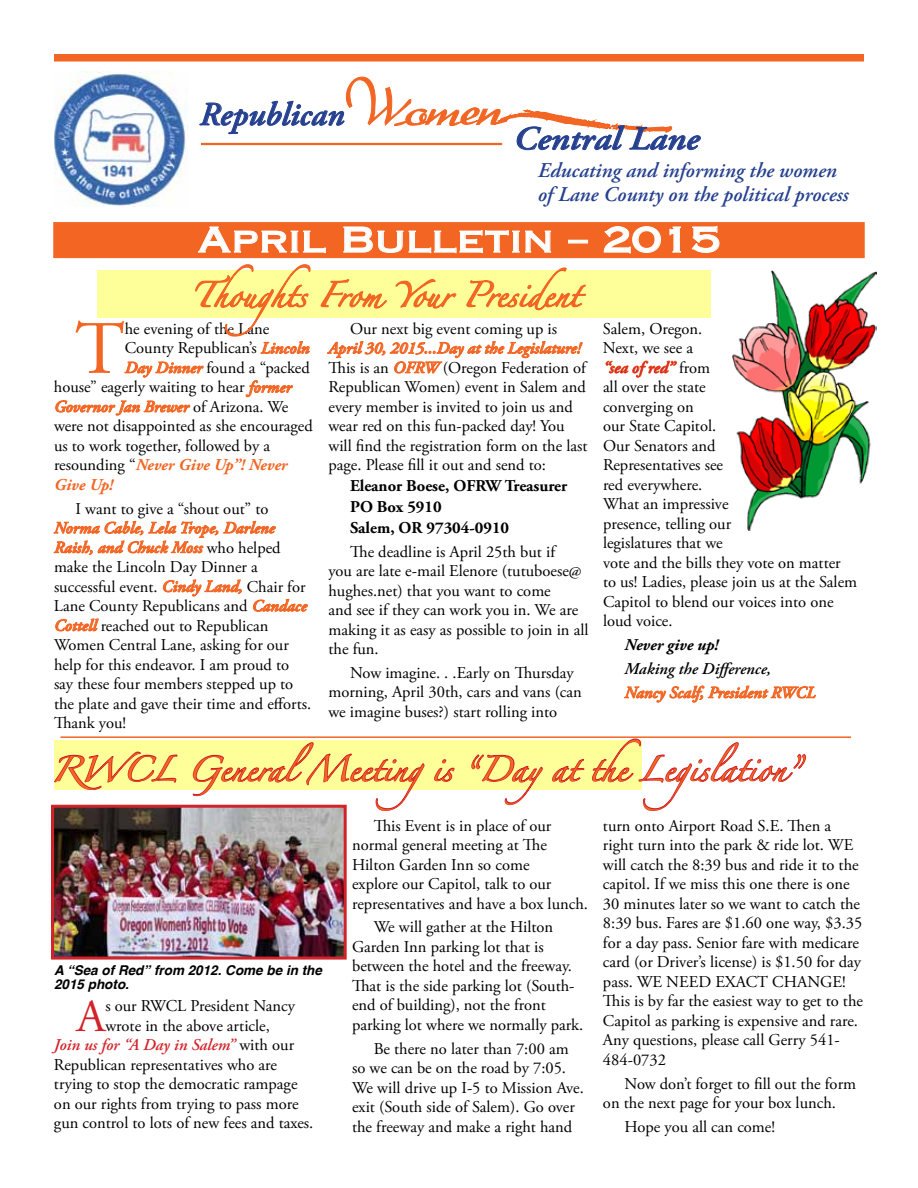
<style>
.page{position:relative;width:918px;height:1188px;background:#fff}
.page>*{position:absolute;margin:0;border:0;box-sizing:border-box;transform-origin:0 0}
.t1{font:75.3px "Adobe Garamond Pro";color:#f26522}
.t2{font:45.9px "Adobe Garamond Pro";color:#d2232a}
.t3{font:34.5px "Copperplate Thirty One AB";color:#fff;scale:1.1 1}
.t4{font:italic 600 33px "Adobe Garamond Pro";color:#25408f;scale:1.1 1}
.t5{font:italic 600 33px "Adobe Garamond Pro";color:#25408f}
.t6{font:22.5px "Zapfino";color:#f26522}
.t7{font:italic 600 21px/24px "Adobe Garamond Pro";color:#25408f}
.t8{font:16.5px/19.5px "Adobe Garamond Pro";color:#000}
.t9{font:italic 600 16.5px "Adobe Garamond Pro";color:#f26522}
.t10{font:700 16.5px/20.9px "Adobe Garamond Pro";color:#000}
.t11{font:italic 700 16.5px "Adobe Garamond Pro";letter-spacing:-.005em;color:#f26522}
.t12{font:italic 600 16.5px "Adobe Garamond Pro";color:#d2232a}
.t13{font:italic 600 16.5px "Adobe Garamond Pro";color:#000}
.t14{font:italic 700 16.5px "Adobe Garamond Pro";color:#000}
.t15{font:italic 700 13.5px/13.5px "Helvetica";color:#000}
.s1{font-weight:600;font-style:italic;color:#f26522}
.s2{font-weight:600;font-style:italic;color:#d2232a}
.s3{font-weight:400;font-style:normal;color:#000}
</style>
<div class="page">
<div style="left:54px;top:740px;width:588px;height:50px;background:#ff9"></div>
<img style="left:54px;top:71px;width:134px;height:136px">
<div style="left:54px;top:54px;width:810px;height:8px;background:#f26522"></div>
<svg style="left:199px;top:77px;width:502px;height:73px"></svg>
<hr style="left:201px;top:143px;width:301px;height:2px;background:#f26522">
<div style="left:53px;top:222px;width:812px;height:36px;background:#f26522;border:2px solid #f26522"></div>
<svg style="left:198px;top:226px;width:128px;height:27px"></svg>
<svg style="left:343px;top:226px;width:208px;height:27px"></svg>
<svg style="left:604px;top:226px;width:57px;height:28px"></svg>
<svg style="left:669px;top:226px;width:12px;height:27px"></svg>
<svg style="left:691px;top:226px;width:29px;height:27px"></svg>
<svg style="left:125px;top:362px;width:79px;height:16px"></svg>
<svg style="left:246px;top:380px;width:47px;height:17px"></svg>
<svg style="left:55px;top:400px;width:135px;height:15px"></svg>
<svg style="left:54px;top:520px;width:222px;height:35px"></svg>
<svg style="left:163px;top:580px;width:79px;height:16px"></svg>
<svg style="left:253px;top:599px;width:55px;height:13px"></svg>
<svg style="left:55px;top:618px;width:44px;height:13px"></svg>
<svg style="left:327px;top:341px;width:255px;height:33px"></svg>
<svg style="left:606px;top:361px;width:71px;height:17px"></svg>
<svg style="left:624px;top:685px;width:192px;height:18px"></svg>
<img style="left:732px;top:270px;width:144px;height:260px">
<hr style="left:60px;top:736px;width:791px;height:2px;background:#f26522">
<img style="left:55px;top:809px;width:288px;height:147px">
<div style="left:97px;top:270px;width:614px;height:48px;background:#ff9"></div>
<svg style="left:195px;top:264px;width:116px;height:90px"></svg>
<svg style="left:320px;top:279px;width:67px;height:30px"></svg>
<svg style="left:395px;top:279px;width:62px;height:30px"></svg>
<svg style="left:466px;top:267px;width:121px;height:44px"></svg>
<svg style="left:54px;top:736px;width:124px;height:54px"></svg>
<svg style="left:192px;top:742px;width:263px;height:70px"></svg>
<svg style="left:471px;top:754px;width:72px;height:52px"></svg>
<svg style="left:552px;top:758px;width:33px;height:25px"></svg>
<svg style="left:591px;top:738px;width:216px;height:73px"></svg>
<div style="left:51px;top:805px;width:296px;height:155px;border:3px solid #d2232a"></div>
<h3 class="t5" style="left:200px;top:95px;width:146px">Republican</h3>
<h3 class="t4" style="left:513px;top:120px;width:170px">Central Lane</h3>
<p class="t7" style="left:538px;top:159px;width:312px">Educating and informing the women of Lane County on the political process</p>
<h3 class="t3" style="left:198px;top:219px;width:477px">April Bulletin – 2015</h3>
<h1 class="t1" style="left:75px;top:304px;width:51px">T</h1>
<p class="t8" style="left:125px;top:319px;width:146px">he evening of the Lane</p>
<p class="t8" style="left:350px;top:319px;width:209px">Our next big event coming up is</p>
<p class="t8" style="left:328px;top:339px;width:261px"><span class="s1">April 30, 2015...Day at the Legislature!<br></span>This is an <span class="s1">OFRW</span> (Oregon Federation of Republican Women) event in Salem and every member is invited to join us and wear red on this fun-packed day! You will find the registration form on the last page. Please fill it out and send to:</p>
<p class="t10" style="left:350px;top:476px;width:219px">Eleanor Boese, OFRW Treasurer<br>PO Box 5910<br>Salem, OR 97304-0910</p>
<p class="t8" style="left:328px;top:542px;width:262px;text-indent:22px">The deadline is April 25th but if<br>you are late e-mail Elenore (tutuboese@ hughes.net) that you want to come<br>and see if they can work you in. We are making it as easy as possible to join in all the fun.</p>
<p class="t8" style="left:328px;top:664px;width:255px;text-indent:22px">Now imagine. . .Early on Thursday morning, April 30th, cars and vans (can we imagine buses?) start rolling into</p>
<p class="t8" style="left:603px;top:319px;width:256px">Salem, Oregon.<br>Next, we see a<br><span class="s2">“sea of red”</span> from<br>all over the state<br>converging on<br>our State Capitol.<br>Our Senators and<br>Representatives see<br>red everywhere.<br>What an impressive<br>presence, telling our<br>legislatures that we<br>vote and the bills they vote on matter to us! Ladies, please join us at the Salem<br>Capitol to blend our voices into one loud voice.</p>
<p class="t14" style="left:625px;top:635px;width:96px">Never give up!</p>
<p class="t13" style="left:625px;top:659px;width:148px">Making the Difference,</p>
<p class="t9" style="left:625px;top:683px;width:192px">Nancy Scalf, President RWCL</p>
<h3 class="t6" style="left:51px;top:760px;width:752px">RWCL GeneralMeetingis “Dayat the Legislation”</h3>
<p class="t8" style="left:125px;top:339px;width:186px">County Republican’s <span class="s1">Lincoln</span></p>
<p class="t8" style="left:125px;top:358px;width:187px"><span class="s1">Day Dinner</span> found a “packed</p>
<p class="t8" style="left:54px;top:378px;width:239px">house” eagerly waiting to hear <span class="s1">former</span></p>
<p class="t9" style="left:54px;top:397px;width:236px">Governor Jan Brewer <span class="s3">of Arizona. We</span></p>
<p class="t8" style="left:54px;top:417px;width:260px">were not disappointed as she encouraged</p>
<p class="t8" style="left:54px;top:436px;width:218px">us to work together, followed by a</p>
<p class="t11" style="left:54px;top:456px;width:235px"><span class="s3">resounding “</span>Never Give Up”! Never</p>
<p class="t11" style="left:54px;top:475px;width:61px">Give Up!</p>
<p class="t8" style="left:76px;top:499px;width:194px">I want to give a “shout out” to</p>
<p class="t8" style="left:54px;top:519px;width:259px"><span class="s1">Norma Cable, Lela Trope, Darlene<br>Raish, and Chuck Moss</span> who helped make the Lincoln Day Dinner a successful event. <span class="s1">Cindy Land,</span> Chair for<br>Lane County Republicans and <span class="s1">Candace<br>Cottell</span> reached out to Republican<br>Women Central Lane, asking for our help for this endeavor. I am proud to say these four members stepped up to the plate and gave their time and efforts.<br>Thank you!</p>
<p class="t15" style="left:54px;top:964px;width:270px">A “Sea of Red” from 2012. Come be in the<br>2015 photo.</p>
<h2 class="t2" style="left:77px;top:988px;width:30px">A</h2>
<p class="t8" style="left:105px;top:997px;width:191px">s our RWCL President Nancy</p>
<p class="t8" style="left:105px;top:1016px;width:166px">wrote in the above article,</p>
<p class="t12" style="left:54px;top:1035px;width:242px">Join us for “A Day in Salem” <span class="s3">with our</span></p>
<p class="t8" style="left:54px;top:1055px;width:225px">Republican representatives who are</p>
<p class="t8" style="left:54px;top:1075px;width:245px">trying to stop the democratic rampage</p>
<p class="t8" style="left:54px;top:1094px;width:246px">on our rights from trying to pass more</p>
<p class="t8" style="left:54px;top:1114px;width:261px">gun control to lots of new fees and taxes.</p>
<p class="t8" style="left:352px;top:816px;width:237px;text-indent:22px">This Event is in place of our normal general meeting at The<br>Hilton Garden Inn so come<br>explore our Capitol, talk to our representatives and have a box lunch.</p>
<p class="t8" style="left:352px;top:918px;width:233px;text-indent:22px">We will gather at the Hilton<br>Garden Inn parking lot that is between the hotel and the freeway.<br>That is the side parking lot (South&shy;end of building), not the front parking lot where we normally park.</p>
<p class="t8" style="left:352px;top:1039px;width:233px;text-indent:22px">Be there no later than 7:00 am so we can be on the road by 7:05.<br>We will drive up I-5 to Mission Ave. exit (South side of Salem). Go over the freeway and make a right hand</p>
<p class="t8" style="left:603px;top:816px;width:262px">turn onto Airport Road S.E. Then a right turn into the park &amp; ride lot. WE will catch the 8:39 bus and ride it to the capitol. If we miss this one there is one 30 minutes later so we want to catch the 8:39 bus. Fares are $1.60 one way, $3.35 for a day pass. Senior fare with medicare card (or Driver’s license) is $1.50 for day pass. WE NEED EXACT CHANGE!<br>This is by far the easiest way to get to the Capitol as parking is expensive and rare.<br>Any questions, please call Gerry 541- 484-0732</p>
<p class="t8" style="left:603px;top:1074px;width:255px;text-indent:22px">Now don’t forget to fill out the form on the next page for your box lunch.</p>
<p class="t8" style="left:625px;top:1117px;width:152px">Hope you all can come!</p>
</div>
